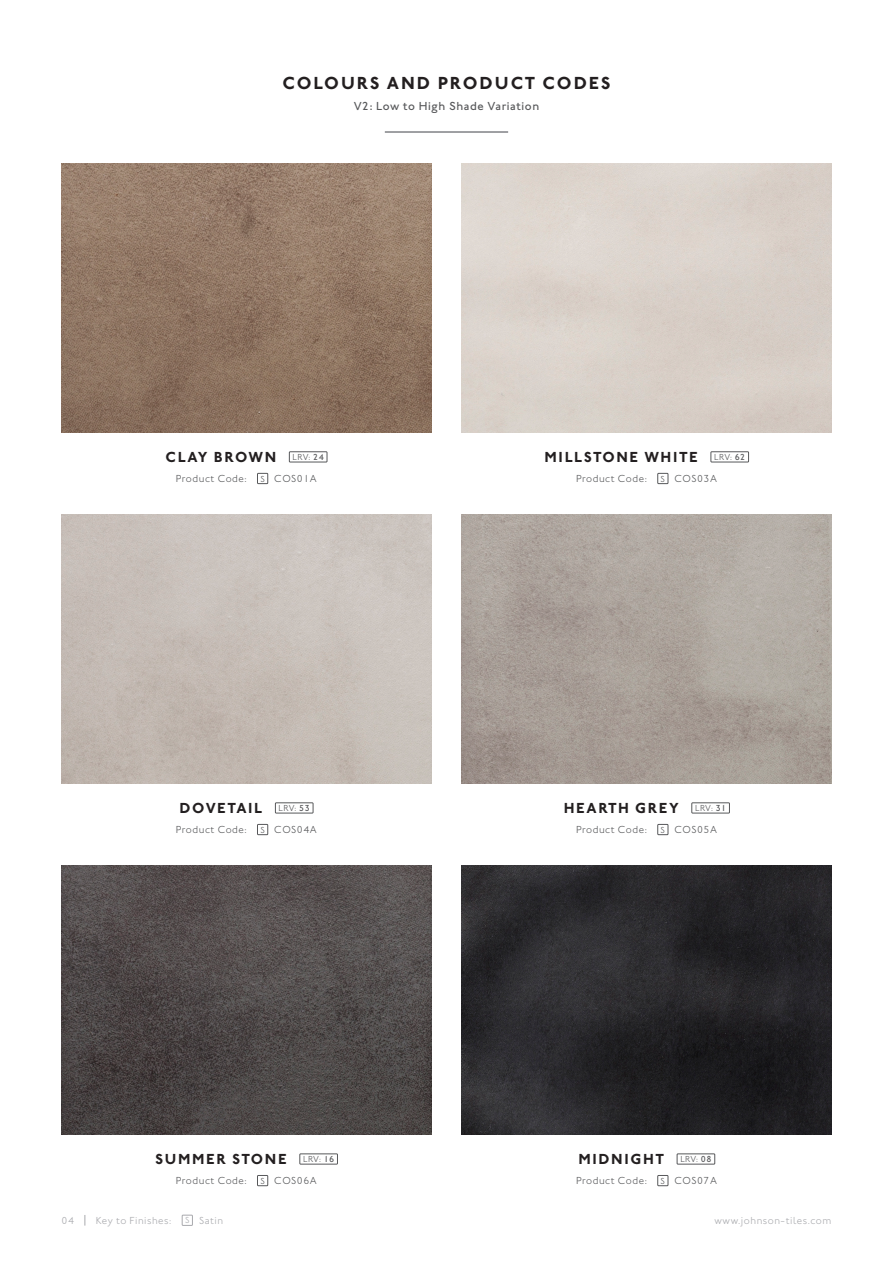
<style>
.page{position:relative;width:893px;height:1263px;background:#fff}
.page>*{position:absolute;margin:0;border:0;box-sizing:border-box;transform-origin:0 0}
.t1{font:700 18px "Johnston ITC Std";letter-spacing:.11em;color:#231f20}
.t2{font:700 15px "Johnston ITC Std";letter-spacing:.11em;color:#231f20}
.t3{font:500 12px "Johnston ITC Std";letter-spacing:.05em;color:#57585a}
.t4{font:300 10.5px "Johnston ITC Std";letter-spacing:.05em;color:#57585a}
.t5{font:300 10.5px "Johnston ITC Std";letter-spacing:.05em;color:#a8a9ad}
.t6{font:300 9px "Johnston ITC Std";letter-spacing:.025em;color:#57585a}
.t7{font:300 9px "Johnston ITC Std";color:#a8a9ad}
.s1{font-weight:500}
</style>
<div class="page">
<hr style="left:385px;top:131px;width:123px;height:2px;background:#808285">
<div style="left:182px;top:1215px;width:11px;height:10px;border:1px solid #a8a9ad"></div>
<div style="left:257px;top:473px;width:11px;height:11px;border:1px solid #57585a"></div>
<div style="left:289px;top:452px;width:38px;height:10px;border:1px solid #57585a"></div>
<img style="left:62px;top:164px;width:369px;height:268px">
<div style="left:658px;top:473px;width:10px;height:11px;border:1px solid #57585a"></div>
<div style="left:711px;top:452px;width:38px;height:10px;border:1px solid #57585a"></div>
<div style="left:257px;top:824px;width:11px;height:11px;border:1px solid #57585a"></div>
<div style="left:275px;top:803px;width:38px;height:10px;border:1px solid #57585a"></div>
<img style="left:62px;top:515px;width:369px;height:268px">
<div style="left:658px;top:824px;width:10px;height:11px;border:1px solid #57585a"></div>
<div style="left:692px;top:803px;width:38px;height:10px;border:1px solid #57585a"></div>
<img style="left:462px;top:515px;width:369px;height:268px">
<div style="left:257px;top:1175px;width:11px;height:11px;border:1px solid #57585a"></div>
<div style="left:300px;top:1154px;width:38px;height:10px;border:1px solid #57585a"></div>
<img style="left:62px;top:866px;width:369px;height:268px">
<div style="left:658px;top:1175px;width:10px;height:11px;border:1px solid #57585a"></div>
<div style="left:677px;top:1154px;width:38px;height:10px;border:1px solid #57585a"></div>
<img style="left:462px;top:866px;width:369px;height:268px">
<p class="t1" style="left:282px;top:72px;width:330px">COLOURS AND PRODUCT CODES</p>
<p class="t3" style="left:354px;top:99px;width:187px">V2: Low to High Shade Variation</p>
<p class="t2" style="left:166px;top:448px;width:112px">CLAY BROWN</p>
<p class="t4" style="left:176px;top:472px;width:72px">Product Code:</p>
<p class="t6" style="left:260px;top:473px;width:6px">S</p>
<p class="t4" style="left:274px;top:472px;width:44px">COS01A</p>
<p class="t6" style="left:293px;top:452px;width:33px">LRV: <span class="s1">24</span></p>
<p class="t2" style="left:545px;top:448px;width:155px">MILLSTONE WHITE</p>
<p class="t4" style="left:576px;top:472px;width:72px">Product Code:</p>
<p class="t6" style="left:661px;top:473px;width:6px">S</p>
<p class="t4" style="left:675px;top:472px;width:44px">COS03A</p>
<p class="t6" style="left:714px;top:452px;width:33px">LRV: <span class="s1">62</span></p>
<p class="t2" style="left:180px;top:799px;width:84px">DOVETAIL</p>
<p class="t4" style="left:176px;top:823px;width:72px">Product Code:</p>
<p class="t6" style="left:260px;top:824px;width:6px">S</p>
<p class="t4" style="left:274px;top:823px;width:44px">COS04A</p>
<p class="t6" style="left:279px;top:803px;width:33px">LRV: <span class="s1">53</span></p>
<p class="t2" style="left:564px;top:799px;width:117px">HEARTH GREY</p>
<p class="t4" style="left:576px;top:823px;width:72px">Product Code:</p>
<p class="t6" style="left:661px;top:824px;width:6px">S</p>
<p class="t4" style="left:675px;top:823px;width:44px">COS05A</p>
<p class="t6" style="left:695px;top:803px;width:33px">LRV: <span class="s1">31</span></p>
<p class="t2" style="left:155px;top:1150px;width:133px">SUMMER STONE</p>
<p class="t4" style="left:176px;top:1174px;width:72px">Product Code:</p>
<p class="t6" style="left:260px;top:1175px;width:6px">S</p>
<p class="t4" style="left:274px;top:1174px;width:44px">COS06A</p>
<p class="t6" style="left:303px;top:1154px;width:33px">LRV: <span class="s1">16</span></p>
<p class="t2" style="left:578px;top:1150px;width:87px">MIDNIGHT</p>
<p class="t4" style="left:576px;top:1174px;width:72px">Product Code:</p>
<p class="t6" style="left:661px;top:1175px;width:6px">S</p>
<p class="t4" style="left:675px;top:1174px;width:44px">COS07A</p>
<p class="t6" style="left:680px;top:1154px;width:33px">LRV: <span class="s1">08</span></p>
<p class="t5" style="left:96px;top:1214px;width:77px">Key to Finishes:</p>
<p class="t7" style="left:185px;top:1215px;width:6px">S</p>
<p class="t5" style="left:199px;top:1214px;width:26px">Satin</p>
<p class="t5" style="left:62px;top:1214px;width:14px">04</p>
<p class="t5" style="left:715px;top:1214px;width:118px">www.johnson-tiles.com</p>
</div>
